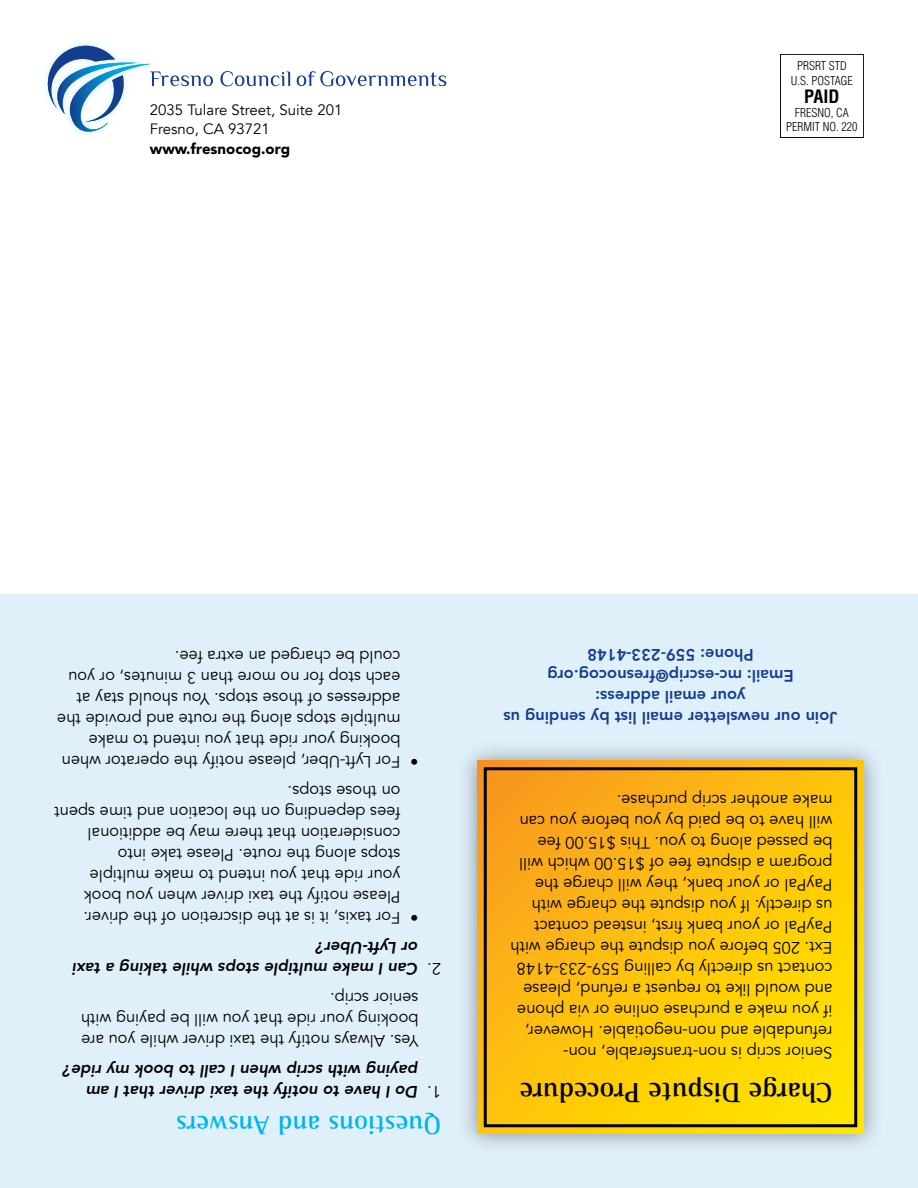
<style>
.page{position:relative;width:918px;height:1188px;background:#fff}
.page>*{position:absolute;margin:0;border:0;box-sizing:border-box;transform-origin:0 0}
.t1{font:700 28.5px "Rotis Semi Serif";color:#000}
.t2{font:700 27px "Rotis Semi Serif";color:#00b5ea}
.t3{font:700 condensed 18px "Helvetica";color:#000}
.t4{font:16.5px/21px "Avenir";color:#000}
.t5{font:italic 800 16.5px "Avenir";color:#000}
.t6{font:800 16.5px/21px "Avenir";color:#133d8d;text-align:center}
.t7{font:15px/19.5px "Avenir";color:#000}
.t8{font:900 15px "Avenir";color:#000}
.t9{font:300 condensed 12px/14.4px "Helvetica";color:#000;text-align:center}
</style>
<div class="page">
<div style="left:0;top:594px;width:918px;height:594px;background:#e0f0fb"></div>
<img style="left:45px;top:43px;width:55px;height:49px">
<svg style="left:297px;top:71px;width:149px;height:15px"></svg>
<svg style="left:46px;top:46px;width:244px;height:89px"></svg>
<div style="left:780px;top:54px;width:84px;height:84px;border:1px solid #000"></div>
<div style="left:456px;top:740px;width:429px;height:415px;background:#000;opacity:.4"></div>
<svg style="left:477px;top:760px;width:387px;height:374px;background:#fdc20b"></svg>
<div style="left:484px;top:767px;width:373px;height:360px;border:3px solid #000"></div>
<p class="t7" style="left:150px;top:100px;width:194px">2035 Tulare Street, Suite 201<br>Fresno, CA 93721</p>
<p class="t8" style="left:150px;top:139px;width:142px">www.fresnocog.org</p>
<p class="t9" style="left:791px;top:59px;width:64px">PRSRT STD<br>U.S. POSTAGE</p>
<p class="t3" style="left:804px;top:85px;width:37px">PAID</p>
<p class="t9" style="left:786px;top:105px;width:73px">FRESNO, CA<br>PERMIT NO. 220</p>
<p class="t4" style="left:400px;top:751px;width:345px;rotate:-180deg">booking your ride that you intend to make multiple stops along the route and provide the addresses of those stops. You should stay at each stop for no more than 3 minutes, or you could be charged an extra fee.</p>
<p class="t4" style="left:400px;top:772px;width:340px;rotate:-180deg">For Lyft-Uber, please notify the operator when</p>
<p class="t4" style="left:418px;top:772px;width:10px;rotate:-180deg">•</p>
<p class="t4" style="left:400px;top:907px;width:348px;rotate:-180deg">Please notify the taxi driver when you book your ride that you intend to make multiple stops along the route. Please take into consideration that there may be additional fees depending on the location and time spent on those stops.</p>
<p class="t4" style="left:400px;top:928px;width:319px;rotate:-180deg">For taxis, it is at the discretion of the driver.</p>
<p class="t4" style="left:418px;top:928px;width:10px;rotate:-180deg">•</p>
<p class="t5" style="left:418px;top:957px;width:104px;rotate:-180deg">or Lyft-Uber?</p>
<p class="t5" style="left:418px;top:978px;width:347px;rotate:-180deg">Can I make multiple stops while taking a taxi</p>
<p class="t4" style="left:441px;top:979px;width:15px;rotate:-180deg">2.</p>
<p class="t4" style="left:418px;top:1051px;width:339px;text-align:justify;rotate:-180deg">Yes. Always notify the taxi driver while you are booking your ride that you will be paying with senior scrip.</p>
<p class="t5" style="left:418px;top:1080px;width:357px;rotate:-180deg">paying with scrip when I call to book my ride?</p>
<p class="t5" style="left:418px;top:1101px;width:333px;rotate:-180deg">Do I have to notify the taxi driver that I am</p>
<p class="t4" style="left:441px;top:1102px;width:15px;rotate:-180deg">1.</p>
<h2 class="t2" style="left:441px;top:1141px;width:266px;rotate:-180deg">Questions and Answers</h2>
<p class="t6" style="left:838px;top:728px;width:336px;rotate:-180deg">Join our newsletter email list by sending us your email address:<br>Email: mc-escrip@fresnocog.org<br>Phone: 559-233-4148</p>
<p class="t4" style="left:832px;top:1063px;width:324px;rotate:-180deg">Senior scrip is non-transferable, non&shy;refundable and non-negotiable. However,<br>if you make a purchase online or via phone and would like to request a refund, please contact us directly by calling 559-233-4148<br>Ext. 205 before you dispute the charge with PayPal or your bank first, instead contact<br>us directly. If you dispute the charge with PayPal or your bank, they will charge the program a dispute fee of $15.00 which will be passed along to you. This $15.00 fee will have to be paid by you before you can make another scrip purchase.</p>
<h1 class="t1" style="left:832px;top:1110px;width:314px;rotate:-180deg">Charge Dispute Procedure</h1>
</div>
